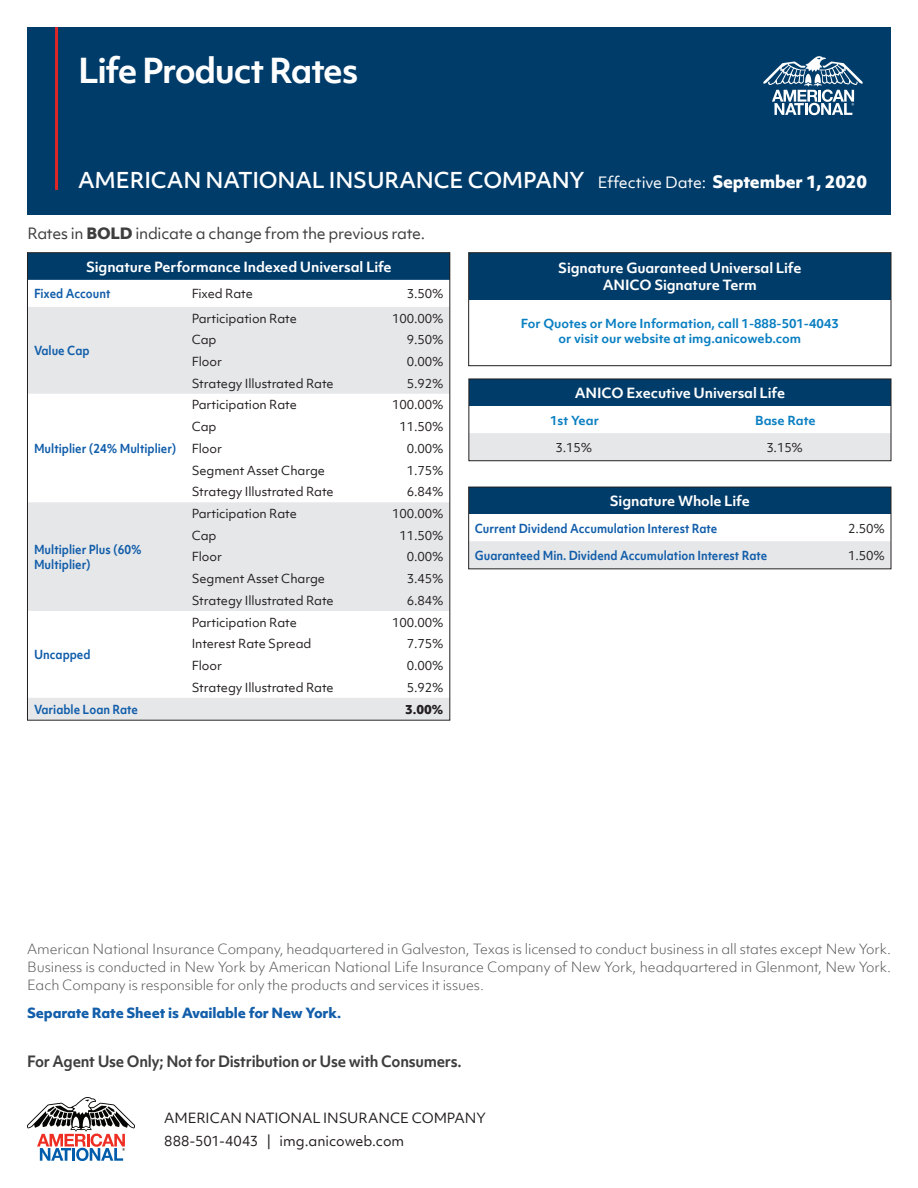
<style>
.page{position:relative;width:918px;height:1188px;background:#fff}
.page>*{position:absolute;margin:0;border:0;box-sizing:border-box;transform-origin:0 0}
.t1{font:700 33px "Objektiv Mk 1";letter-spacing:-.04em;color:#fff}
.t2{font:500 21px "Objektiv Mk 2";letter-spacing:-.01em;color:#fff}
.t3{font:700 15px "Objektiv Mk 1";letter-spacing:-.02em;color:#3e3e3f;scale:.94 1}
.t4{font:15px "Objektiv Mk 1";letter-spacing:-.02em;color:#3e3e3f}
.t5{font:300 13.5px/18px "Objektiv Mk 1";letter-spacing:-.01em;color:#57585a;text-align:justify}
.t6{font:700 13.5px/16.2px "Objektiv Mk 1";letter-spacing:-.01em;color:#fff;text-align:center}
.t7{font:13.5px/22.5px "Objektiv Mk 1";letter-spacing:-.005em;color:#231f20}
.t8{font:800 13.5px "Objektiv Mk 1";letter-spacing:-.01em;color:#125eaa}
.t9{font:12px "Objektiv Mk 1";letter-spacing:-.01em;color:#231f20}
.t10{font:700 12px/14.4px "Objektiv Mk 1";color:#125eaa;scale:.9 1}
.t11{font:700 12px/15px "Objektiv Mk 1";color:#097fc2;text-align:center}
.t12{font:800 12px "Objektiv Mk 1";color:#231f20}
.s1{font-family:"Objektiv Mk 1";font-weight:400;font-size:15px}
.s2{font-family:"Objektiv Mk 1";font-weight:800;font-size:16.5px}
.s3{font-weight:800}
</style>
<div class="page">
<svg style="left:27px;top:1097px;width:108px;height:64px"></svg>
<div style="left:27px;top:27px;width:864px;height:188px;background:#003c6a"></div>
<hr style="left:55px;top:27px;width:3px;height:163px;background:#dc2627">
<svg style="left:763px;top:56px;width:100px;height:59px"></svg>
<div style="left:469px;top:253px;width:422px;height:46px;background:#003c6a"></div>
<div style="left:468px;top:252px;width:423px;height:114px;border:1px solid #231f20"></div>
<div style="left:469px;top:379px;width:422px;height:27px;background:#003c6a"></div>
<div style="left:471px;top:433px;width:418px;height:26px;background:#e6e7e9"></div>
<div style="left:469px;top:379px;width:422px;height:82px;border:1px solid #231f20"></div>
<div style="left:469px;top:487px;width:422px;height:27px;background:#003c6a"></div>
<div style="left:470px;top:541px;width:419px;height:26px;background:#e6e7e9"></div>
<div style="left:468px;top:487px;width:423px;height:82px;border:1px solid #231f20"></div>
<div style="left:28px;top:253px;width:422px;height:27px;background:#003c6a"></div>
<svg style="left:29px;top:307px;width:419px;height:411px;fill:#e6e7e9"></svg>
<h1 class="t1" style="left:78px;top:47px;width:282px">Life Product Rates</h1>
<h2 class="t2" style="left:78px;top:165px;width:790px">AMERICAN NATIONAL INSURANCE COMPANY <span class="s1">Effective Date:</span> <span class="s2">September 1, 2020</span></h2>
<p class="t4" style="left:27px;top:223px;width:399px">Rates in <span class="s3">BOLD</span> indicate a change from the previous rate.</p>
<p class="t6" style="left:86px;top:258px;width:307px">Signature Performance Indexed Universal Life</p>
<p class="t10" style="left:34px;top:286px;width:87px">Fixed Account</p>
<p class="t9" style="left:192px;top:285px;width:63px">Fixed Rate</p>
<p class="t9" style="left:407px;top:285px;width:38px">3.50%</p>
<p class="t10" style="left:34px;top:343px;width:63px">Value Cap</p>
<p class="t10" style="left:34px;top:441px;width:160px">Multiplier (24% Multiplier)</p>
<p class="t10" style="left:34px;top:542px;width:121px">Multiplier Plus (60%<br>Multiplier)</p>
<p class="t10" style="left:34px;top:647px;width:64px">Uncapped</p>
<p class="t9" style="left:192px;top:310px;width:107px">Participation Rate</p>
<p class="t9" style="left:392px;top:310px;width:53px">100.00%</p>
<p class="t9" style="left:192px;top:332px;width:26px">Cap</p>
<p class="t9" style="left:407px;top:332px;width:38px">9.50%</p>
<p class="t9" style="left:192px;top:353px;width:32px">Floor</p>
<p class="t9" style="left:407px;top:353px;width:38px">0.00%</p>
<p class="t9" style="left:192px;top:375px;width:144px">Strategy Illustrated Rate</p>
<p class="t9" style="left:407px;top:375px;width:38px">5.92%</p>
<p class="t9" style="left:192px;top:397px;width:107px">Participation Rate</p>
<p class="t9" style="left:392px;top:397px;width:53px">100.00%</p>
<p class="t9" style="left:192px;top:418px;width:26px">Cap</p>
<p class="t9" style="left:400px;top:418px;width:46px">11.50%</p>
<p class="t9" style="left:192px;top:440px;width:32px">Floor</p>
<p class="t9" style="left:407px;top:440px;width:38px">0.00%</p>
<p class="t9" style="left:192px;top:462px;width:135px">Segment Asset Charge</p>
<p class="t9" style="left:407px;top:462px;width:38px">1.75%</p>
<p class="t9" style="left:192px;top:484px;width:144px">Strategy Illustrated Rate</p>
<p class="t9" style="left:407px;top:484px;width:38px">6.84%</p>
<p class="t9" style="left:192px;top:505px;width:107px">Participation Rate</p>
<p class="t9" style="left:392px;top:505px;width:53px">100.00%</p>
<p class="t9" style="left:192px;top:527px;width:26px">Cap</p>
<p class="t9" style="left:400px;top:527px;width:46px">11.50%</p>
<p class="t9" style="left:192px;top:549px;width:32px">Floor</p>
<p class="t9" style="left:407px;top:549px;width:38px">0.00%</p>
<p class="t9" style="left:192px;top:570px;width:135px">Segment Asset Charge</p>
<p class="t9" style="left:407px;top:570px;width:38px">3.45%</p>
<p class="t9" style="left:192px;top:592px;width:144px">Strategy Illustrated Rate</p>
<p class="t9" style="left:407px;top:592px;width:38px">6.84%</p>
<p class="t9" style="left:192px;top:614px;width:107px">Participation Rate</p>
<p class="t9" style="left:392px;top:614px;width:53px">100.00%</p>
<p class="t9" style="left:192px;top:636px;width:121px">Interest Rate Spread</p>
<p class="t9" style="left:407px;top:636px;width:38px">7.75%</p>
<p class="t9" style="left:192px;top:657px;width:32px">Floor</p>
<p class="t9" style="left:407px;top:657px;width:38px">0.00%</p>
<p class="t9" style="left:192px;top:679px;width:144px">Strategy Illustrated Rate</p>
<p class="t9" style="left:407px;top:679px;width:38px">5.92%</p>
<p class="t10" style="left:34px;top:702px;width:117px">Variable Loan Rate</p>
<p class="t12" style="left:405px;top:700px;width:40px">3.00%</p>
<p class="t6" style="left:558px;top:260px;width:245px">Signature Guaranteed Universal Life<br>ANICO Signature Term</p>
<p class="t11" style="left:521px;top:316px;width:320px">For Quotes or More Information, call 1-888-501-4043 or visit our website at img.anicoweb.com</p>
<p class="t6" style="left:575px;top:385px;width:212px">ANICO Executive Universal Life</p>
<p class="t11" style="left:550px;top:412px;width:50px">1st Year</p>
<p class="t11" style="left:755px;top:412px;width:62px">Base Rate</p>
<p class="t9" style="left:555px;top:439px;width:38px">3.15%</p>
<p class="t9" style="left:766px;top:439px;width:38px">3.15%</p>
<p class="t6" style="left:610px;top:493px;width:141px">Signature Whole Life</p>
<p class="t10" style="left:475px;top:521px;width:271px">Current Dividend Accumulation Interest Rate</p>
<p class="t9" style="left:848px;top:520px;width:38px">2.50%</p>
<p class="t10" style="left:475px;top:548px;width:326px">Guaranteed Min. Dividend Accumulation Interest Rate</p>
<p class="t9" style="left:848px;top:547px;width:38px">1.50%</p>
<p class="t5" style="left:27px;top:940px;width:865px">American National Insurance Company, headquartered in Galveston, Texas is licensed to conduct business in all states except New York.<br>Business is conducted in New York by American National Life Insurance Company of New York, headquartered in Glenmont, New York.<br>Each Company is responsible for only the products and services it issues.</p>
<p class="t8" style="left:27px;top:1003px;width:315px">Separate Rate Sheet is Available for New York.</p>
<p class="t3" style="left:27px;top:1051px;width:464px">For Agent Use Only; Not for Distribution or Use with Consumers.</p>
<p class="t7" style="left:164px;top:1107px;width:323px">AMERICAN NATIONAL INSURANCE COMPANY<br>888-501-4043 | img.anicoweb.com</p>
</div>
